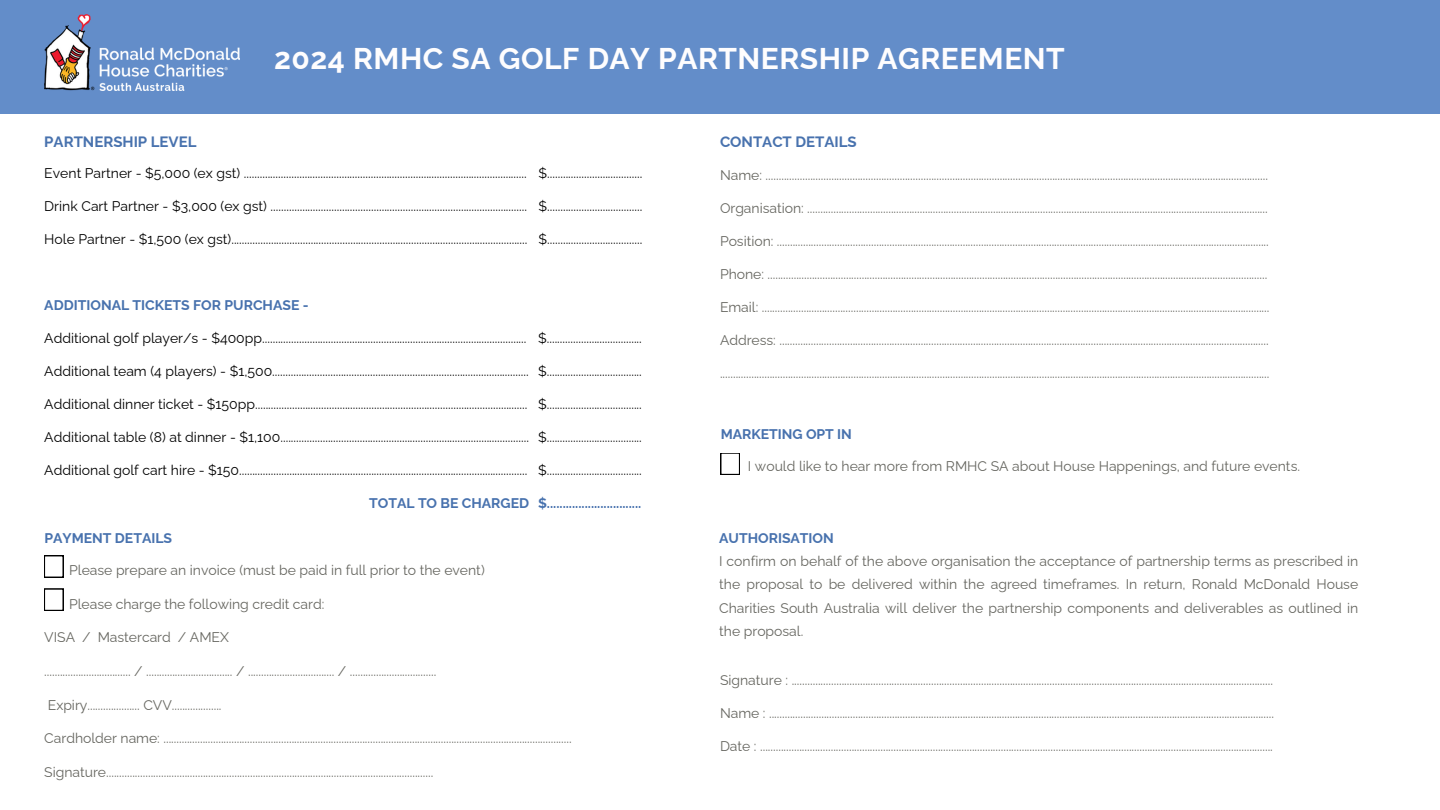
<style>
.page{position:relative;width:1440px;height:810px;background:#fff}
.page>*{position:absolute;margin:0;border:0;box-sizing:border-box;transform-origin:0 0}
.t1{font:700 30px "Raleway";letter-spacing:.015em;color:#fefdfe}
.t2{font:700 15px "Raleway";color:#4872ae}
.t3{font:14px/23.2px "Raleway";color:#666660;text-align:justify}
.t4{font:14px "Raleway";color:#000}
.t5{font:700 14px "Raleway";color:#4872ae}
</style>
<div class="page">
<div style="left:0;top:0;width:1440px;height:114px;background:#638dc9"></div>
<svg style="left:721px;top:453px;width:19px;height:22px"></svg>
<svg style="left:44px;top:556px;width:19px;height:21px"></svg>
<svg style="left:44px;top:589px;width:19px;height:22px"></svg>
<img style="left:44px;top:14px;width:195px;height:77px">
<h2 class="t1" style="left:274px;top:41px;width:792px">2024 RMHC SA GOLF DAY PARTNERSHIP AGREEMENT</h2>
<h1 class="t2" style="left:44px;top:133px;width:154px">PARTNERSHIP LEVEL</h1>
<p class="t4" style="left:44px;top:165px;width:484px">Event Partner - $5,000 (ex gst) ...........................................................................................................</p>
<p class="t4" style="left:44px;top:198px;width:484px">Drink Cart Partner - $3,000 (ex gst) .................................................................................................</p>
<p class="t4" style="left:44px;top:231px;width:485px">Hole Partner - $1,500 (ex gst)................................................................................................................</p>
<p class="t4" style="left:539px;top:165px;width:105px">$....................................</p>
<p class="t4" style="left:539px;top:198px;width:105px">$....................................</p>
<p class="t4" style="left:539px;top:231px;width:105px">$....................................</p>
<p class="t5" style="left:44px;top:297px;width:266px">ADDITIONAL TICKETS FOR PURCHASE -</p>
<p class="t4" style="left:44px;top:330px;width:484px">Additional golf player/s - $400pp....................................................................................................</p>
<p class="t4" style="left:44px;top:363px;width:486px">Additional team (4 players) - $1,500.................................................................................................</p>
<p class="t4" style="left:44px;top:396px;width:485px">Additional dinner ticket - $150pp.......................................................................................................</p>
<p class="t4" style="left:44px;top:429px;width:486px">Additional table (8) at dinner - $1,100..............................................................................................</p>
<p class="t4" style="left:44px;top:462px;width:485px">Additional golf cart hire - $150.............................................................................................................</p>
<p class="t5" style="left:369px;top:495px;width:162px">TOTAL TO BE CHARGED</p>
<p class="t5" style="left:44px;top:530px;width:129px">PAYMENT DETAILS</p>
<p class="t4" style="left:538px;top:330px;width:105px">$....................................</p>
<p class="t4" style="left:538px;top:363px;width:105px">$....................................</p>
<p class="t4" style="left:538px;top:396px;width:105px">$....................................</p>
<p class="t4" style="left:538px;top:429px;width:105px">$....................................</p>
<p class="t4" style="left:538px;top:462px;width:105px">$....................................</p>
<p class="t5" style="left:538px;top:495px;width:105px">$..............................</p>
<p class="t3" style="left:69px;top:558px;width:417px">Please prepare an invoice (must be paid in full prior to the event)</p>
<p class="t3" style="left:69px;top:592px;width:257px">Please charge the following credit card:</p>
<p class="t3" style="left:44px;top:626px;width:186px">VISA / Mastercard / AMEX</p>
<h2 class="t3" style="left:44px;top:659px;width:394px">................................. / ................................. / ................................. / .................................</h2>
<p class="t3" style="left:48px;top:693px;width:175px">Expiry.................... CVV...................</p>
<p class="t3" style="left:44px;top:727px;width:529px">Cardholder name: ............................................................................................................................................................</p>
<p class="t3" style="left:44px;top:760px;width:391px">Signature.............................................................................................................................</p>
<h2 class="t2" style="left:720px;top:133px;width:138px">CONTACT DETAILS</h2>
<p class="t3" style="left:720px;top:164px;width:550px">Name: ...............................................................................................................................................................................................</p>
<p class="t3" style="left:720px;top:197px;width:549px">Organisation: ................................................................................................................................................................................</p>
<p class="t3" style="left:720px;top:230px;width:550px">Position: ............................................................................................................................................................................................</p>
<p class="t3" style="left:720px;top:263px;width:549px">Phone: ...............................................................................................................................................................................................</p>
<p class="t3" style="left:720px;top:296px;width:551px">Email: ..................................................................................................................................................................................................</p>
<p class="t3" style="left:720px;top:329px;width:550px">Address: ...........................................................................................................................................................................................</p>
<p class="t3" style="left:720px;top:362px;width:551px">..................................................................................................................................................................................................................</p>
<p class="t5" style="left:721px;top:426px;width:133px">MARKETING OPT IN</p>
<p class="t3" style="left:748px;top:454px;width:554px">I would like to hear more from RMHC SA about House Happenings, and future events.</p>
<p class="t5" style="left:719px;top:530px;width:116px">AUTHORISATION</p>
<p class="t3" style="left:719px;top:550px;width:641px">I confirm on behalf of the above organisation the acceptance of partnership terms as prescribed in the proposal to be delivered within the agreed timeframes. In return, Ronald McDonald House Charities South Australia will deliver the partnership components and deliverables as outlined in the proposal.</p>
<p class="t3" style="left:720px;top:668px;width:555px">Signature : .......................................................................................................................................................................................</p>
<p class="t3" style="left:720px;top:701px;width:556px">Name : .................................................................................................................................................................................................</p>
<p class="t3" style="left:720px;top:734px;width:554px">Date : ....................................................................................................................................................................................................</p>
</div>
